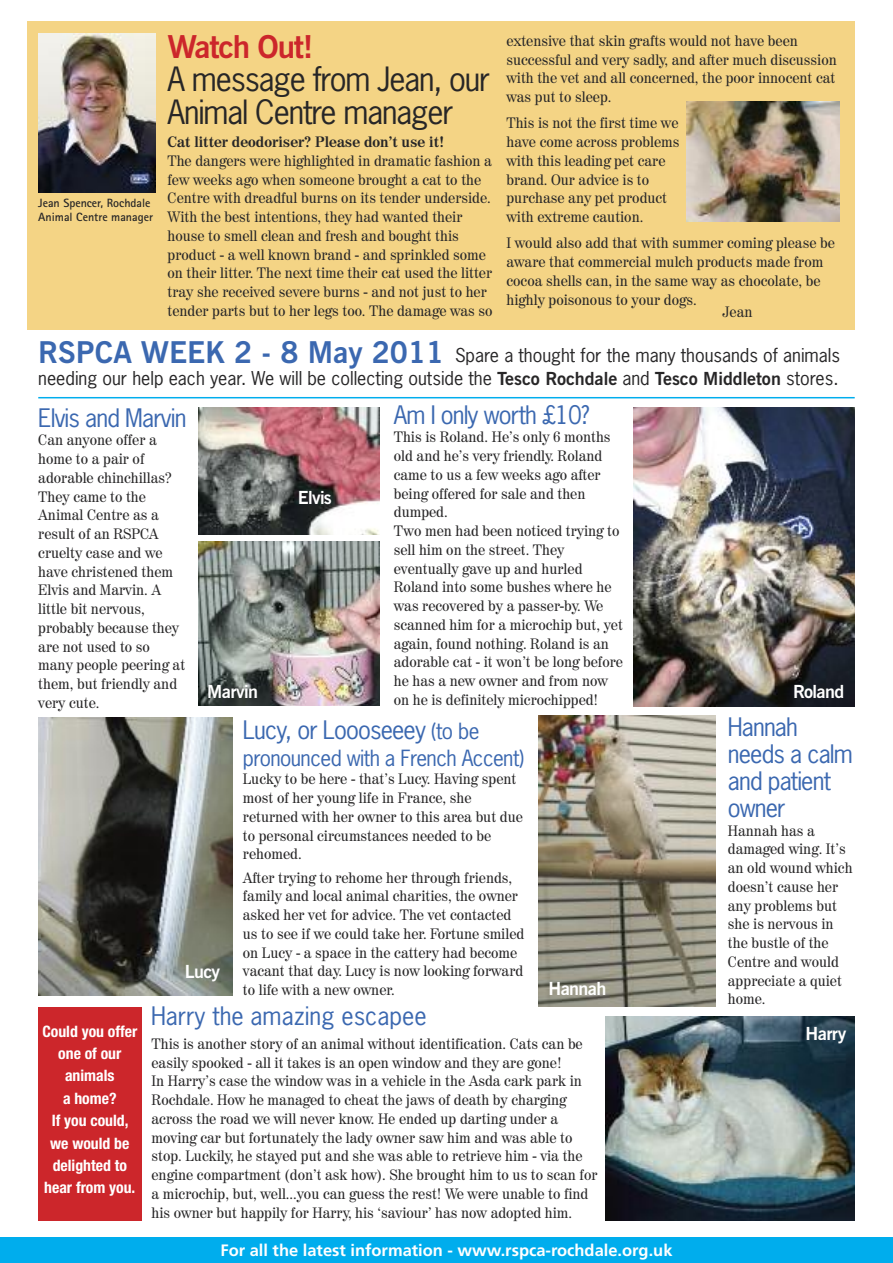
<style>
.page{position:relative;width:893px;height:1263px;background:#fff}
.page>*{position:absolute;margin:0;border:0;box-sizing:border-box;transform-origin:0 0}
.t1{font:31.5px/33px "News Gothic";letter-spacing:-.035em;color:#272627}
.t2{font:700 31.5px "News Gothic BT";letter-spacing:-.035em;color:#cc262b}
.t3{font:24px/27px "News Gothic";letter-spacing:-.035em;color:#3b68b0}
.t4{font:24px "News Gothic";color:#3b68b0}
.t5{font:21px "News Gothic";letter-spacing:-.025em;color:#3b68b0}
.t6{font:18px/22.8px "News Gothic";color:#272627}
.t7{font:700 18px "News Gothic BT";letter-spacing:-.035em;color:#fff}
.t8{font:700 16.5px "Frutiger";color:#fff}
.t9{font:700 condensed 15.75px/22.4px "Helvetica Neue";color:#fff;text-align:center}
.t10{font:15px/18.8px "Century 725 BT";color:#272627;scale:.96 1}
.t11{font:700 15px "Century 725 BT";color:#272627;scale:.96 1}
.t12{font:700 12px/14.4px "Rotis Sans Serif";color:#272627}
.s1{font-family:"News Gothic BT";font-weight:700;font-size:30px;color:#3b68b0}
.s2{font-family:"News Gothic BT";font-weight:700}
.s3{font-size:21px}
</style>
<div class="page">
<div style="left:27px;top:21px;width:828px;height:309px;background:#f4d485"></div>
<div style="left:0;top:1237px;width:893px;height:26px;background:#00aded"></div>
<div style="left:38px;top:1007px;width:103px;height:213px;background:#cc262b"></div>
<img style="left:38px;top:33px;width:118px;height:160px">
<img style="left:199px;top:542px;width:181px;height:164px">
<img style="left:199px;top:407px;width:181px;height:128px">
<img style="left:634px;top:407px;width:221px;height:299px">
<img style="left:38px;top:717px;width:194px;height:278px">
<img style="left:538px;top:716px;width:177px;height:290px">
<img style="left:606px;top:1017px;width:249px;height:203px">
<hr style="left:38px;top:397px;width:817px;height:1px;background:#00aded">
<img style="left:687px;top:102px;width:152px;height:119px">
<h1 class="t2" style="left:167px;top:35px;width:147px">Watch Out!</h1>
<h1 class="t1" style="left:167px;top:63px;width:324px">A message from Jean, our<br>Animal Centre manager</h1>
<p class="t11" style="left:167px;top:137px;width:290px">Cat litter deodoriser? Please don’t use it!</p>
<p class="t10" style="left:167px;top:153px;width:340px">The dangers were highlighted in dramatic fashion a few weeks ago when someone brought a cat to the Centre with dreadful burns on its tender underside.<br>With the best intentions, they had wanted their house to smell clean and fresh and bought this product - a well known brand - and sprinkled some on their litter. The next time their cat used the litter tray she received severe burns - and not just to her tender parts but to her legs too. The damage was so</p>
<p class="t10" style="left:506px;top:33px;width:346px">extensive that skin grafts would not have been successful and very sadly, and after much discussion with the vet and all concerned, the poor innocent cat was put to sleep.</p>
<p class="t10" style="left:506px;top:115px;width:182px">This is not the first time we have come across problems with this leading pet care brand. Our advice is to purchase any pet product with extreme caution.</p>
<p class="t10" style="left:506px;top:235px;width:344px">I would also add that with summer coming please be aware that commercial mulch products made from cocoa shells can, in the same way as chocolate, be highly poisonous to your dogs.</p>
<p class="t10" style="left:722px;top:303px;width:33px">Jean</p>
<p class="t6" style="left:38px;top:344px;width:803px"><span class="s1">RSPCA WEEK 2 - 8 May 2011</span> Spare a thought for the many thousands of animals needing our help each year. We will be collecting outside the <span class="s2">Tesco Rochdale</span> and <span class="s2">Tesco Middleton</span> stores.</p>
<p class="t12" style="left:38px;top:197px;width:116px">Jean Spencer, Rochdale<br>Animal Centre manager</p>
<h2 class="t3" style="left:394px;top:402px;width:197px">Am I only worth £10?</h2>
<p class="t10" style="left:394px;top:429px;width:240px">This is Roland. He’s only 6 months old and he’s very friendly. Roland came to us a few weeks ago after being offered for sale and then dumped.<br>Two men had been noticed trying to sell him on the street. They eventually gave up and hurled<br>Roland into some bushes where he was recovered by a passer-by. We scanned him for a microchip but, yet again, found nothing. Roland is an adorable cat - it won’t be long before he has a new owner and from now on he is definitely microchipped!</p>
<h2 class="t3" style="left:243px;top:717px;width:238px">Lucy, or Loooseeey <span class="s3">(to be</span></h2>
<h3 class="t5" style="left:243px;top:746px;width:283px">pronounced with a French Accent)</h3>
<p class="t10" style="left:243px;top:771px;width:293px">Lucky to be here - that’s Lucy. Having spent most of her young life in France, she returned with her owner to this area but due to personal circumstances needed to be rehomed.</p>
<p class="t10" style="left:243px;top:870px;width:295px">After trying to rehome her through friends, family and local animal charities, the owner asked her vet for advice. The vet contacted us to see if we could take her. Fortune smiled on Lucy - a space in the cattery had become vacant that day. Lucy is now looking forward to life with a new owner.</p>
<h2 class="t3" style="left:38px;top:405px;width:150px">Elvis and Marvin</h2>
<p class="t10" style="left:38px;top:432px;width:155px">Can anyone offer a home to a pair of adorable chinchillas?<br>They came to the<br>Animal Centre as a result of an RSPCA cruelty case and we have christened them<br>Elvis and Marvin. A little bit nervous, probably because they are not used to so many people peering at them, but friendly and very cute.</p>
<p class="t7" style="left:298px;top:491px;width:36px">Elvis</p>
<p class="t7" style="left:207px;top:685px;width:52px">Marvin</p>
<p class="t7" style="left:793px;top:685px;width:53px">Roland</p>
<h2 class="t3" style="left:728px;top:714px;width:127px">Hannah needs a calm and patient owner</h2>
<p class="t10" style="left:728px;top:823px;width:131px">Hannah has a damaged wing. It’s an old wound which doesn’t cause her any problems but she is nervous in the bustle of the<br>Centre and would appreciate a quiet home.</p>
<p class="t7" style="left:185px;top:964px;width:37px">Lucy</p>
<p class="t7" style="left:549px;top:982px;width:59px">Hannah</p>
<p class="t9" style="left:42px;top:1020px;width:96px">Could you offer one of our animals<br>a home?<br>If you could, we would be delighted to hear from you.</p>
<h2 class="t4" style="left:151px;top:1003px;width:277px">Harry the amazing escapee</h2>
<p class="t10" style="left:152px;top:1036px;width:466px">This is another story of an animal without identification. Cats can be easily spooked - all it takes is an open window and they are gone!<br>In Harry’s case the window was in a vehicle in the Asda cark park in Rochdale. How he managed to cheat the jaws of death by charging across the road we will never know. He ended up darting under a moving car but fortunately the lady owner saw him and was able to stop. Luckily, he stayed put and she was able to retrieve him - via the engine compartment (don’t ask how). She brought him to us to scan for a microchip, but, well...you can guess the rest! We were unable to find his owner but happily for Harry, his ‘saviour’ has now adopted him.</p>
<p class="t8" style="left:220px;top:1244px;width:454px">For all the latest information - www.rspca-rochdale.org.uk</p>
<p class="t7" style="left:806px;top:1027px;width:42px">Harry</p>
</div>
